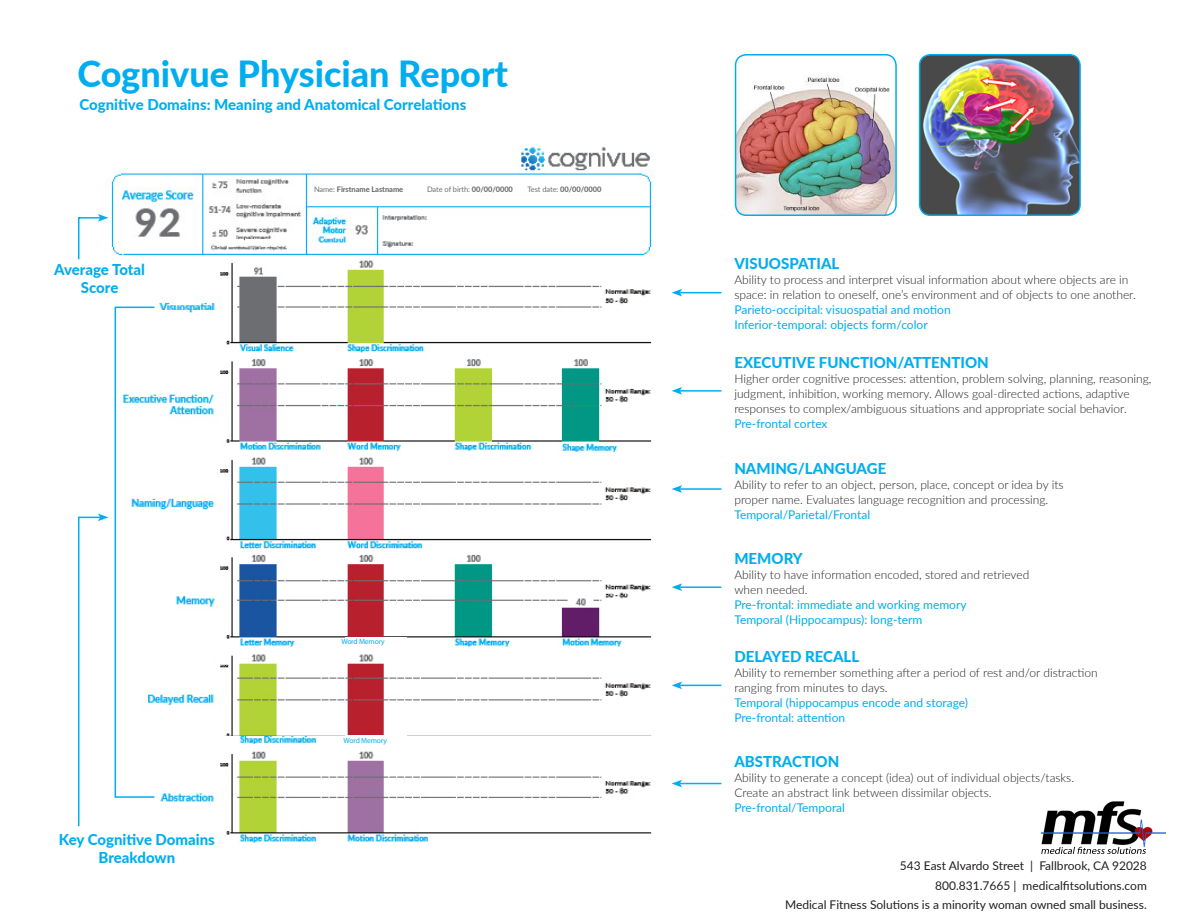
<style>
.page{position:relative;width:1188px;height:918px;background:#fff}
.page>*{position:absolute;margin:0;border:0;box-sizing:border-box;transform-origin:0 0}
.t1{font:800 36px "Lato";color:#00aeef}
.t2{font:800 15px "Lato";color:#00aeef}
.t3{font:300 12px/15px "Lato";color:#231f20}
.t4{font:12px "Lato";color:#00aeef}
.t5{font:12px "Lato";color:#231f20}
.t6{font:800 7.5px "Lato";letter-spacing:-.01em;color:#6c6d70}
.t7{font:7.5px "Lato";letter-spacing:-.01em;color:#6c6d70}
.t8{font:7.5px "Myriad Pro";letter-spacing:-.02em;color:#00aeef}
.s1{font-weight:400}
.s2{font-weight:800}
</style>
<div class="page">
<img style="left:98px;top:147px;width:587px;height:696px">
<div style="left:115px;top:307px;width:40px;height:491px;border:2px solid #00aeef"></div>
<hr style="left:680px;top:292px;width:41px;height:1px;background:#00aeef">
<svg style="left:672px;top:289px;width:10px;height:8px"></svg>
<svg style="left:78px;top:214px;width:30px;height:47px"></svg>
<img style="left:736px;top:75px;width:159px;height:140px">
<div style="left:735px;top:54px;width:162px;height:162px;border:2px solid #00aeef;border-radius:11px"></div>
<svg style="left:78px;top:514px;width:30px;height:314px"></svg>
<hr style="left:680px;top:390px;width:41px;height:2px;background:#00aeef">
<svg style="left:672px;top:387px;width:10px;height:8px"></svg>
<hr style="left:680px;top:488px;width:41px;height:2px;background:#00aeef">
<svg style="left:672px;top:485px;width:10px;height:8px"></svg>
<hr style="left:680px;top:586px;width:41px;height:2px;background:#00aeef">
<svg style="left:672px;top:583px;width:10px;height:8px"></svg>
<hr style="left:680px;top:685px;width:41px;height:1px;background:#00aeef">
<svg style="left:672px;top:682px;width:10px;height:7px"></svg>
<hr style="left:680px;top:783px;width:41px;height:1px;background:#00aeef">
<svg style="left:672px;top:780px;width:10px;height:7px"></svg>
<img style="left:920px;top:56px;width:159px;height:159px">
<div style="left:919px;top:54px;width:162px;height:162px;border:2px solid #00aeef;border-radius:11px"></div>
<div style="left:346px;top:638px;width:61px;height:12px;background:#fff"></div>
<div style="left:346px;top:735px;width:61px;height:13px;background:#fff"></div>
<div style="left:311px;top:180px;width:332px;height:22px;background:#fff"></div>
<img style="left:1040px;top:801px;width:125px;height:53px">
<img style="left:1055px;top:847px;width:91px;height:7px">
<p class="t1" style="left:77px;top:47px;width:432px">Cognivue Physician Report</p>
<p class="t2" style="left:79px;top:94px;width:388px">Cognitive Domains: Meaning and Anatomical Correlations</p>
<p class="t2" style="left:54px;top:258px;width:92px">Average Total</p>
<p class="t2" style="left:81px;top:276px;width:39px">Score</p>
<p class="t6" style="left:314px;top:184px;width:91px"><span class="s1">Name:</span> Firstname Lastname</p>
<p class="t7" style="left:427px;top:184px;width:87px">Date of birth: <span class="s2">00/00/0000</span></p>
<p class="t6" style="left:527px;top:184px;width:76px"><span class="s1">Test date:</span> 00/00/0000</p>
<p class="t2" style="left:59px;top:829px;width:158px">Key Cognitive Domains</p>
<p class="t2" style="left:99px;top:847px;width:78px">Breakdown</p>
<p class="t8" style="left:341px;top:637px;width:45px">Word Memory</p>
<p class="t8" style="left:344px;top:736px;width:45px">Word Memory</p>
<p class="t2" style="left:734px;top:253px;width:107px">VISUOSPATIAL</p>
<p class="t3" style="left:734px;top:272px;width:403px">Ability to process and interpret visual information about where objects are in space: in relation to oneself, one’s environment and of objects to one another.</p>
<p class="t4" style="left:734px;top:301px;width:218px">Parieto-occipital: visuospatial and motion</p>
<p class="t4" style="left:734px;top:316px;width:195px">Inferior-temporal: objects form/color</p>
<p class="t2" style="left:734px;top:351px;width:256px">EXECUTIVE FUNCTION/ATTENTION</p>
<p class="t3" style="left:734px;top:370px;width:419px">Higher order cognitive processes: attention, problem solving, planning, reasoning,</p>
<p class="t3" style="left:734px;top:385px;width:397px">judgment, inhibition, working memory. Allows goal-directed actions, adaptive responses to complex/ambiguous situations and appropriate social behavior.</p>
<p class="t4" style="left:734px;top:415px;width:95px">Pre-frontal cortex</p>
<p class="t2" style="left:734px;top:458px;width:153px">NAMING/LANGUAGE</p>
<p class="t3" style="left:734px;top:477px;width:331px">Ability to refer to an object, person, place, concept or idea by its proper name. Evaluates language recognition and processing.</p>
<p class="t4" style="left:734px;top:507px;width:137px">Temporal/Parietal/Frontal</p>
<p class="t2" style="left:734px;top:547px;width:70px">MEMORY</p>
<p class="t3" style="left:734px;top:567px;width:296px">Ability to have information encoded, stored and retrieved when needed.</p>
<p class="t4" style="left:734px;top:596px;width:234px">Pre-frontal: immediate and working memory</p>
<p class="t4" style="left:734px;top:611px;width:189px">Temporal (Hippocampus): long-term</p>
<p class="t2" style="left:734px;top:645px;width:126px">DELAYED RECALL</p>
<p class="t3" style="left:734px;top:665px;width:365px">Ability to remember something after a period of rest and/or distraction ranging from minutes to days.</p>
<p class="t4" style="left:734px;top:694px;width:235px">Temporal (hippocampus encode and storage)</p>
<p class="t4" style="left:734px;top:709px;width:112px">Pre-frontal: attention</p>
<p class="t2" style="left:734px;top:750px;width:106px">ABSTRACTION</p>
<p class="t3" style="left:734px;top:770px;width:341px">Ability to generate a concept (idea) out of individual objects/tasks.<br>Create an abstract link between dissimilar objects.</p>
<p class="t4" style="left:734px;top:799px;width:112px">Pre-frontal/Temporal</p>
<p class="t5" style="left:900px;top:857px;width:249px">543 East Alvardo Street | Fallbrook, CA 92028</p>
<p class="t5" style="left:935px;top:877px;width:213px">800.831.7665 | medicalfitsolutions.com</p>
<p class="t5" style="left:785px;top:896px;width:363px">Medical Fitness Solutions is a minority woman owned small business.</p>
</div>
